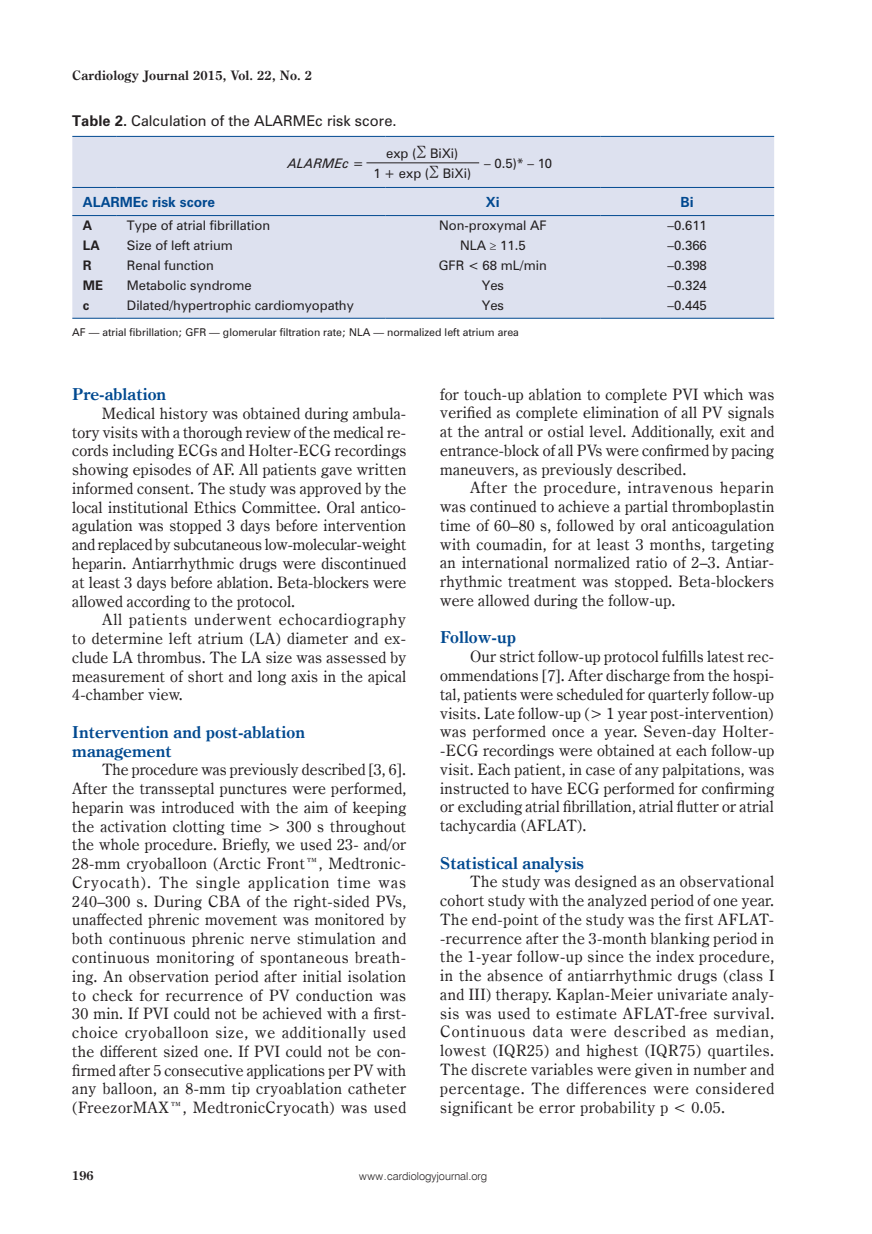
<style>
.page{position:relative;width:872px;height:1234px;background:#fff}
.page>*{position:absolute;margin:0;border:0;box-sizing:border-box;transform-origin:0 0}
._06_-_Śródtytuł_-_2{font:700 16.5px/18.8px "Century Oldst EU";color:#014990}
._08_-_Tekst{font:15.75px/18.8px "Century Oldst EU";letter-spacing:.015em;color:#231f20;text-align:justify}
._12_-_Tabela_numer{font:13.5px "Zurich PL";color:#231f20}
.t1{font:700 13.05px "Century Oldst EU";letter-spacing:.015em;color:#231f20}
._13_-_Tabela_-_nagłó{font:700 12.75px "Zurich PL";color:#014990}
.t2{font:700 12.75px "Century Oldst EU";color:#231f20}
._14_-_Tabela_-_tekst{font:12px "Zurich PL";color:#231f20}
._14_-_Tabela_-_tekst-2{font:italic 12px "Zurich PL";color:#231f20}
._14_-_Tabela_-_tekst-3{font:700 12px "Zurich PL";color:#231f20}
.t3{font:10.95px "Swis 721 Lt EU";color:#231f20}
._14_-_Tabels_przypis{font:9.75px "Zurich PL";color:#231f20}
.s1{font-weight:700}
.s2{font-style:normal}
</style>
<div class="page">
<div style="left:72px;top:137px;width:702px;height:181px;background:#dde1ef"></div>
<hr style="left:72px;top:136px;width:44px;height:1px;background:#014990">
<hr style="left:116px;top:136px;width:269px;height:1px;background:#014990">
<hr style="left:385px;top:136px;width:215px;height:1px;background:#014990">
<hr style="left:600px;top:136px;width:174px;height:1px;background:#014990">
<hr style="left:72px;top:187px;width:44px;height:1px;background:#014990">
<hr style="left:116px;top:187px;width:269px;height:1px;background:#014990">
<hr style="left:385px;top:187px;width:215px;height:1px;background:#014990">
<hr style="left:600px;top:187px;width:174px;height:1px;background:#014990">
<hr style="left:72px;top:215px;width:44px;height:1px;background:#014990">
<hr style="left:116px;top:215px;width:269px;height:1px;background:#014990">
<hr style="left:385px;top:215px;width:215px;height:1px;background:#014990">
<hr style="left:600px;top:215px;width:174px;height:1px;background:#014990">
<hr style="left:72px;top:318px;width:44px;height:1px;background:#014990">
<hr style="left:116px;top:318px;width:269px;height:1px;background:#014990">
<hr style="left:385px;top:318px;width:215px;height:1px;background:#014990">
<hr style="left:600px;top:318px;width:174px;height:1px;background:#014990">
<hr style="left:366px;top:162px;width:113px;height:1px;background:#231f20">
<svg style="left:416px;top:146px;width:9px;height:12px"></svg>
<svg style="left:429px;top:166px;width:9px;height:12px"></svg>
<p class="t1" style="left:72px;top:67px;width:241px">Cardiology Journal 2015, Vol. 22, No. 2</p>
<p class="_12_-_Tabela_numer" style="left:72px;top:111px;width:326px"><span class="s1">Table 2.</span> Calculation of the ALARMEc risk score.</p>
<p class="_14_-_Tabela_-_tekst" style="left:386px;top:145px;width:74px">exp ( BiXi)</p>
<p class="_14_-_Tabela_-_tekst" style="left:373px;top:165px;width:99px">1 + exp ( BiXi)</p>
<p class="_14_-_Tabela_-_tekst-2" style="left:288px;top:155px;width:77px">ALARMEc <span class="s2">=</span></p>
<p class="_14_-_Tabela_-_tekst" style="left:484px;top:155px;width:70px">– 0.5)* – 10</p>
<p class="_13_-_Tabela_-_nagłó" style="left:83px;top:193px;width:134px">ALARMEc risk score</p>
<p class="_13_-_Tabela_-_nagłó" style="left:486px;top:193px;width:15px">Xi</p>
<p class="_13_-_Tabela_-_nagłó" style="left:680px;top:193px;width:15px">Bi</p>
<p class="_14_-_Tabela_-_tekst-3" style="left:83px;top:217px;width:11px">A</p>
<p class="_14_-_Tabela_-_tekst" style="left:127px;top:217px;width:145px">Type of atrial fibrillation</p>
<p class="_14_-_Tabela_-_tekst" style="left:439px;top:217px;width:109px">Non-proxymal AF</p>
<p class="_14_-_Tabela_-_tekst" style="left:667px;top:217px;width:41px">–0.611</p>
<p class="_14_-_Tabela_-_tekst-3" style="left:83px;top:237px;width:18px">LA</p>
<p class="_14_-_Tabela_-_tekst" style="left:127px;top:237px;width:107px">Size of left atrium</p>
<p class="_14_-_Tabela_-_tekst" style="left:460px;top:237px;width:67px">NLA ≥ 11.5</p>
<p class="_14_-_Tabela_-_tekst" style="left:667px;top:237px;width:41px">–0.366</p>
<p class="_14_-_Tabela_-_tekst-3" style="left:83px;top:257px;width:10px">R</p>
<p class="_14_-_Tabela_-_tekst" style="left:127px;top:257px;width:89px">Renal function</p>
<p class="_14_-_Tabela_-_tekst" style="left:439px;top:257px;width:110px">GFR &lt; 68 mL/min</p>
<p class="_14_-_Tabela_-_tekst" style="left:667px;top:257px;width:41px">–0.398</p>
<p class="_14_-_Tabela_-_tekst-3" style="left:83px;top:277px;width:22px">ME</p>
<p class="_14_-_Tabela_-_tekst" style="left:127px;top:277px;width:126px">Metabolic syndrome</p>
<p class="_14_-_Tabela_-_tekst" style="left:482px;top:277px;width:24px">Yes</p>
<p class="_14_-_Tabela_-_tekst" style="left:667px;top:277px;width:41px">–0.324</p>
<p class="_14_-_Tabela_-_tekst-3" style="left:83px;top:297px;width:8px">c</p>
<p class="_14_-_Tabela_-_tekst" style="left:127px;top:297px;width:228px">Dilated/hypertrophic cardiomyopathy</p>
<p class="_14_-_Tabela_-_tekst" style="left:482px;top:297px;width:24px">Yes</p>
<p class="_14_-_Tabela_-_tekst" style="left:667px;top:297px;width:41px">–0.445</p>
<p class="_14_-_Tabels_przypis" style="left:72px;top:326px;width:448px">AF — atrial fibrillation; GFR — glomerular filtration rate; NLA — normalized left atrium area</p>
<p class="_06_-_Śródtytuł_-_2" style="left:72px;top:385px;width:95px">Pre-ablation</p>
<p class="_08_-_Tekst" style="left:72px;top:404px;width:335px;text-indent:30px">Medical history was obtained during ambula&shy;tory visits with a thorough review of the medical re&shy;cords including ECGs and Holter-ECG recordings showing episodes of AF. All patients gave written informed consent. The study was approved by the local institutional Ethics Committee. Oral antico&shy;agulation was stopped 3 days before intervention and replaced by subcutaneous low-molecular-weight heparin. Antiarrhythmic drugs were discontinued at least 3 days before ablation. Beta-blockers were allowed according to the protocol.</p>
<p class="_08_-_Tekst" style="left:72px;top:610px;width:335px;text-indent:30px">All patients underwent echocardiography to determine left atrium (LA) diameter and ex&shy;clude LA thrombus. The LA size was assessed by measurement of short and long axis in the apical 4-chamber view.</p>
<p class="_06_-_Śródtytuł_-_2" style="left:72px;top:723px;width:234px">Intervention and post-ablation management</p>
<p class="_08_-_Tekst" style="left:72px;top:760px;width:335px;text-indent:30px">The procedure was previously described [3, 6].<br>After the transseptal punctures were performed, heparin was introduced with the aim of keeping the activation clotting time &gt; 300 s throughout the whole procedure. Briefly, we used 23- and/or 28-mm cryoballoon (Arctic Front™, Medtronic-Cryocath). The single application time was 240–300 s. During CBA of the right-sided PVs, unaffected phrenic movement was monitored by both continuous phrenic nerve stimulation and continuous monitoring of spontaneous breath&shy;ing. An observation period after initial isolation to check for recurrence of PV conduction was 30 min. If PVI could not be achieved with a first&shy;choice cryoballoon size, we additionally used the different sized one. If PVI could not be con&shy;firmed after 5 consecutive applications per PV with any balloon, an 8-mm tip cryoablation catheter (FreezorMAX™, MedtronicCryocath) was used</p>
<p class="_08_-_Tekst" style="left:440px;top:385px;width:336px">for touch-up ablation to complete PVI which was verified as complete elimination of all PV signals at the antral or ostial level. Additionally, exit and entrance-block of all PVs were confirmed by pacing maneuvers, as previously described.</p>
<p class="_08_-_Tekst" style="left:440px;top:478px;width:335px;text-indent:30px">After the procedure, intravenous heparin was continued to achieve a partial thromboplastin time of 60–80 s, followed by oral anticoagulation with coumadin, for at least 3 months, targeting an international normalized ratio of 2–3. Antiar&shy;rhythmic treatment was stopped. Beta-blockers were allowed during the follow-up.</p>
<p class="_06_-_Śródtytuł_-_2" style="left:440px;top:628px;width:77px">Follow-up</p>
<p class="_08_-_Tekst" style="left:440px;top:647px;width:336px;text-indent:30px">Our strict follow-up protocol fulfills latest rec&shy;ommendations [7]. After discharge from the hospi&shy;tal, patients were scheduled for quarterly follow-up visits. Late follow-up (&gt; 1 year post-intervention) was performed once a year. Seven-day Holter--ECG recordings were obtained at each follow-up visit. Each patient, in case of any palpitations, was instructed to have ECG performed for confirming or excluding atrial fibrillation, atrial flutter or atrial tachycardia (AFLAT).</p>
<p class="_06_-_Śródtytuł_-_2" style="left:440px;top:853px;width:145px">Statistical analysis</p>
<p class="_08_-_Tekst" style="left:440px;top:872px;width:335px;text-indent:30px">The study was designed as an observational cohort study with the analyzed period of one year.<br>The end-point of the study was the first AFLAT--recurrence after the 3-month blanking period in the 1-year follow-up since the index procedure, in the absence of antiarrhythmic drugs (class I and III) therapy. Kaplan-Meier univariate analy&shy;sis was used to estimate AFLAT-free survival.<br>Continuous data were described as median, lowest (IQR25) and highest (IQR75) quartiles.<br>The discrete variables were given in number and percentage. The differences were considered significant be error probability p &lt; 0.05.</p>
<p class="t2" style="left:72px;top:1167px;width:23px">196</p>
<p class="t3" style="left:359px;top:1169px;width:129px">www.cardiologyjournal.org</p>
</div>
